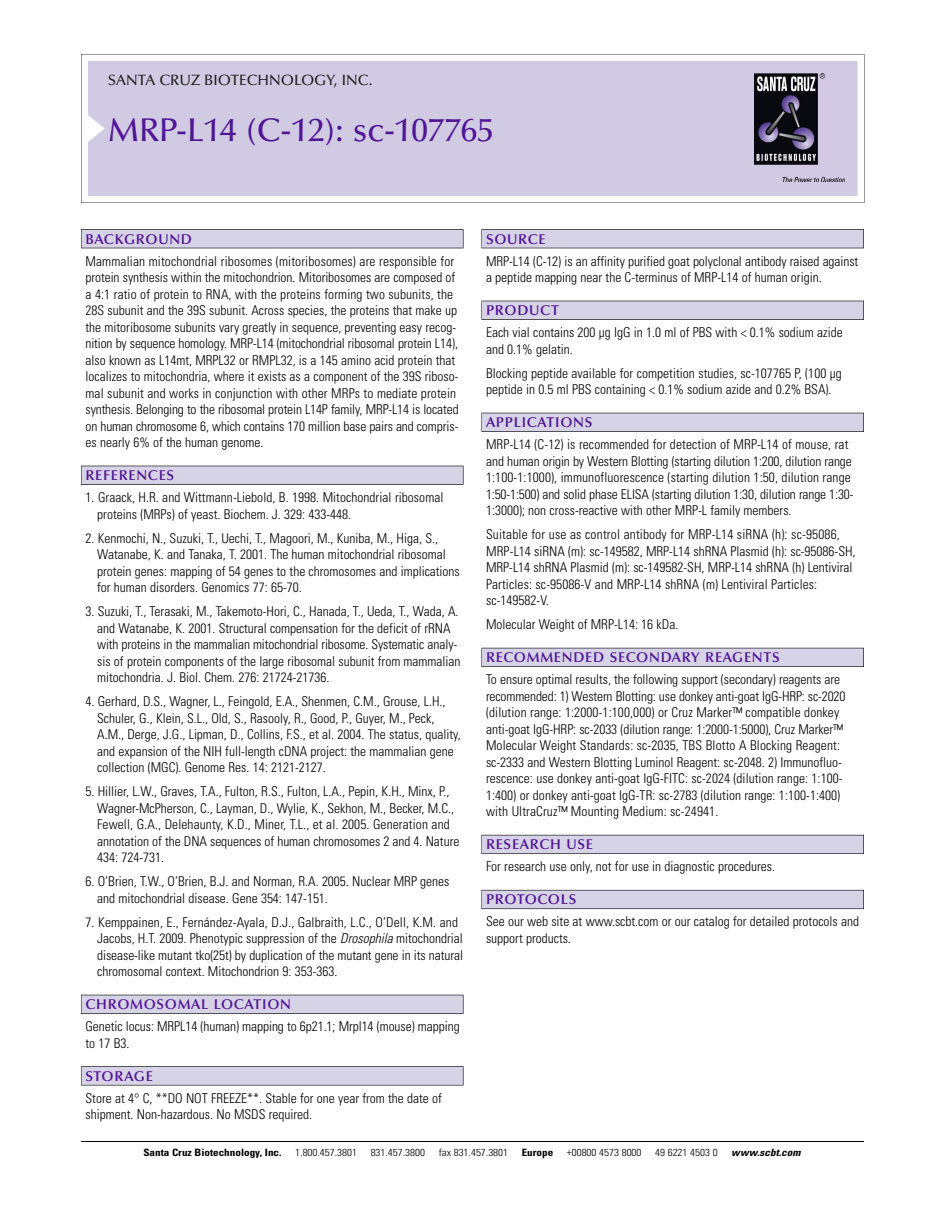
<style>
.page{position:relative;width:945px;height:1215px;background:#fff}
.page>*{position:absolute;margin:0;border:0;box-sizing:border-box;transform-origin:0 0}
.t1{font:500 33px "Optima";color:#511695}
.t2{font:500 15px "Optima";color:#231f20}
.t3{font:600 14.25px "Optima";letter-spacing:.05em;color:#511695}
.t4{font:300 condensed 13.5px/16.5px "Univers";color:#000}
.t5{font:300 condensed 10.2px "Univers";color:#000;scale:1.1 1}
.t6{font:700 condensed 10.2px "Univers";color:#000;scale:1.1 1}
.t7{font:italic 700 condensed 10.2px "Univers";letter-spacing:.005em;color:#000;scale:1.1 1}
.s1{font-style:italic}
</style>
<div class="page">
<svg style="left:81px;top:54px;width:783px;height:149px"></svg>
<div style="left:88px;top:61px;width:769px;height:135px;background:#d1cae3"></div>
<img style="left:755px;top:74px;width:90px;height:108px">
<div style="left:81px;top:229px;width:382px;height:19px;background:#525156"></div>
<div style="left:81px;top:230px;width:382px;height:18px;background:#d7d3e7"></div>
<div style="left:81px;top:466px;width:382px;height:19px;background:#515055"></div>
<div style="left:81px;top:466px;width:382px;height:18px;background:#d7d3e7"></div>
<div style="left:81px;top:995px;width:382px;height:19px;background:#525158"></div>
<div style="left:81px;top:995px;width:382px;height:18px;background:#d7d3e7"></div>
<div style="left:81px;top:1066px;width:382px;height:19px;background:#575759"></div>
<div style="left:81px;top:1067px;width:382px;height:18px;background:#d7d3e7"></div>
<div style="left:482px;top:229px;width:382px;height:19px;background:#525156"></div>
<div style="left:482px;top:230px;width:381px;height:18px;background:#d7d3e7"></div>
<div style="left:482px;top:301px;width:382px;height:19px;background:#515055"></div>
<div style="left:482px;top:301px;width:381px;height:18px;background:#d7d3e7"></div>
<div style="left:482px;top:413px;width:382px;height:19px;background:#525158"></div>
<div style="left:482px;top:413px;width:381px;height:18px;background:#d7d3e7"></div>
<div style="left:482px;top:648px;width:382px;height:19px;background:#54535a"></div>
<div style="left:482px;top:648px;width:381px;height:18px;background:#d7d3e7"></div>
<div style="left:482px;top:835px;width:382px;height:19px;background:#5b5a62"></div>
<div style="left:482px;top:835px;width:381px;height:18px;background:#d7d3e7"></div>
<div style="left:482px;top:890px;width:382px;height:19px;background:#66646e"></div>
<div style="left:482px;top:890px;width:381px;height:18px;background:#d7d3e7"></div>
<hr style="left:81px;top:1141px;width:783px;height:1px;background:#000">
<p class="t2" style="left:108px;top:74px;width:266px">SANTA CRUZ BIOTECHNOLOGY, INC.</p>
<h1 class="t1" style="left:108px;top:117px;width:387px">MRP-L14 (C-12): sc-107765</h1>
<p class="t3" style="left:86px;top:233px;width:108px">BACKGROUND</p>
<p class="t4" style="left:86px;top:254px;width:375px">Mammalian mitochondrial ribosomes (mitoribosomes) are responsible for protein synthesis within the mitochondrion. Mitoribosomes are composed of a 4:1 ratio of protein to RNA, with the proteins forming two subunits, the 28S subunit and the 39S subunit. Across species, the proteins that make up the mitoribosome subunits vary greatly in sequence, preventing easy recog&shy;nition by sequence homology. MRP-L14 (mitochondrial ribosomal protein L14), also known as L14mt, MRPL32 or RMPL32, is a 145 amino acid protein that localizes to mitochondria, where it exists as a component of the 39S riboso&shy;mal subunit and works in conjunction with other MRPs to mediate protein synthesis. Belonging to the ribosomal protein L14P family, MRP-L14 is located on human chromosome 6, which contains 170 million base pairs and compris&shy;es nearly 6% of the human genome.</p>
<p class="t3" style="left:86px;top:470px;width:90px">REFERENCES</p>
<p class="t4" style="left:97px;top:490px;width:348px;text-indent:-12px">1. Graack, H.R. and Wittmann-Liebold, B. 1998. Mitochondrial ribosomal proteins (MRPs) of yeast. Biochem. J. 329: 433-448.</p>
<p class="t4" style="left:97px;top:531px;width:364px;text-indent:-12px">2. Kenmochi, N., Suzuki, T., Uechi, T., Magoori, M., Kuniba, M., Higa, S., Watanabe, K. and Tanaka, T. 2001. The human mitochondrial ribosomal protein genes: mapping of 54 genes to the chromosomes and implications for human disorders. Genomics 77: 65-70.</p>
<p class="t4" style="left:97px;top:604px;width:365px;text-indent:-12px">3. Suzuki, T., Terasaki, M., Takemoto-Hori, C., Hanada, T., Ueda, T., Wada, A. and Watanabe, K. 2001. Structural compensation for the deficit of rRNA with proteins in the mammalian mitochondrial ribosome. Systematic analy&shy;sis of protein components of the large ribosomal subunit from mammalian mitochondria. J. Biol. Chem. 276: 21724-21736.</p>
<p class="t4" style="left:97px;top:694px;width:365px;text-indent:-12px">4. Gerhard, D.S., Wagner, L., Feingold, E.A., Shenmen, C.M., Grouse, L.H., Schuler, G., Klein, S.L., Old, S., Rasooly, R., Good, P., Guyer, M., Peck, A.M., Derge, J.G., Lipman, D., Collins, F.S., et al. 2004. The status, quality, and expansion of the NIH full-length cDNA project: the mammalian gene collection (MGC). Genome Res. 14: 2121-2127.</p>
<p class="t4" style="left:97px;top:784px;width:364px;text-indent:-12px">5. Hillier, L.W., Graves, T.A., Fulton, R.S., Fulton, L.A., Pepin, K.H., Minx, P., Wagner-McPherson, C., Layman, D., Wylie, K., Sekhon, M., Becker, M.C., Fewell, G.A., Delehaunty, K.D., Miner, T.L., et al. 2005. Generation and annotation of the DNA sequences of human chromosomes 2 and 4. Nature 434: 724-731.</p>
<p class="t4" style="left:97px;top:874px;width:354px;text-indent:-12px">6. O’Brien, T.W., O’Brien, B.J. and Norman, R.A. 2005. Nuclear MRP genes and mitochondrial disease. Gene 354: 147-151.</p>
<p class="t4" style="left:97px;top:915px;width:367px;text-indent:-12px">7. Kemppainen, E., Fernández-Ayala, D.J., Galbraith, L.C., O’Dell, K.M. and Jacobs, H.T. 2009. Phenotypic suppression of the <span class="s1">Drosophila</span> mitochondrial disease-like mutant tko(25t) by duplication of the mutant gene in its natural chromosomal context. Mitochondrion 9: 353-363.</p>
<p class="t3" style="left:86px;top:999px;width:207px">CHROMOSOMAL LOCATION</p>
<p class="t4" style="left:86px;top:1019px;width:376px">Genetic locus: MRPL14 (human) mapping to 6p21.1; Mrpl14 (mouse) mapping to 17 B3.</p>
<p class="t3" style="left:86px;top:1070px;width:69px">STORAGE</p>
<p class="t4" style="left:86px;top:1091px;width:358px">Store at 4° C, **DO NOT FREEZE**. Stable for one year from the date of shipment. Non-hazardous. No MSDS required.</p>
<p class="t3" style="left:486px;top:233px;width:61px">SOURCE</p>
<p class="t4" style="left:486px;top:254px;width:374px">MRP-L14 (C-12) is an affinity purified goat polyclonal antibody raised against a peptide mapping near the C-terminus of MRP-L14 of human origin.</p>
<p class="t3" style="left:486px;top:305px;width:74px">PRODUCT</p>
<p class="t4" style="left:486px;top:325px;width:358px">Each vial contains 200 µg IgG in 1.0 ml of PBS with &lt; 0.1% sodium azide and 0.1% gelatin.</p>
<p class="t4" style="left:486px;top:366px;width:357px">Blocking peptide available for competition studies, sc-107765 P, (100 µg peptide in 0.5 ml PBS containing &lt; 0.1% sodium azide and 0.2% BSA).</p>
<p class="t3" style="left:486px;top:417px;width:108px">APPLICATIONS</p>
<p class="t4" style="left:486px;top:437px;width:369px">MRP-L14 (C-12) is recommended for detection of MRP-L14 of mouse, rat and human origin by Western Blotting (starting dilution 1:200, dilution range 1:100-1:1000), immunofluorescence (starting dilution 1:50, dilution range 1:50-1:500) and solid phase ELISA (starting dilution 1:30, dilution range 1:30- 1:3000); non cross-reactive with other MRP-L family members.</p>
<p class="t4" style="left:486px;top:527px;width:371px">Suitable for use as control antibody for MRP-L14 siRNA (h): sc-95086, MRP-L14 siRNA (m): sc-149582, MRP-L14 shRNA Plasmid (h): sc-95086-SH, MRP-L14 shRNA Plasmid (m): sc-149582-SH, MRP-L14 shRNA (h) Lentiviral Particles: sc-95086-V and MRP-L14 shRNA (m) Lentiviral Particles: sc-149582-V.</p>
<p class="t4" style="left:486px;top:617px;width:194px">Molecular Weight of MRP-L14: 16 kDa.</p>
<p class="t3" style="left:486px;top:652px;width:295px">RECOMMENDED SECONDARY REAGENTS</p>
<p class="t4" style="left:486px;top:672px;width:361px">To ensure optimal results, the following support (secondary) reagents are recommended: 1) Western Blotting: use donkey anti-goat IgG-HRP: sc-2020 (dilution range: 1:2000-1:100,000) or Cruz Marker™ compatible donkey anti-goat IgG-HRP: sc-2033 (dilution range: 1:2000-1:5000), Cruz Marker™ Molecular Weight Standards: sc-2035, TBS Blotto A Blocking Reagent: sc-2333 and Western Blotting Luminol Reagent: sc-2048. 2) Immunofluo&shy;rescence: use donkey anti-goat IgG-FITC: sc-2024 (dilution range: 1:100- 1:400) or donkey anti-goat IgG-TR: sc-2783 (dilution range: 1:100-1:400) with UltraCruz™ Mounting Medium: sc-24941.</p>
<p class="t3" style="left:486px;top:839px;width:109px">RESEARCH USE</p>
<p class="t4" style="left:486px;top:859px;width:290px">For research use only, not for use in diagnostic procedures.</p>
<p class="t3" style="left:486px;top:894px;width:92px">PROTOCOLS</p>
<p class="t4" style="left:486px;top:914px;width:375px">See our web site at www.scbt.com or our catalog for detailed protocols and support products.</p>
<p class="t6" style="left:143px;top:1148px;width:127px">Santa Cruz Biotechnology, Inc.</p>
<p class="t5" style="left:295px;top:1148px;width:58px">1.800.457.3801</p>
<p class="t5" style="left:371px;top:1148px;width:51px">831.457.3800</p>
<p class="t5" style="left:439px;top:1148px;width:65px">fax 831.457.3801</p>
<p class="t6" style="left:522px;top:1148px;width:30px">Europe</p>
<p class="t5" style="left:567px;top:1148px;width:69px">+00800 4573 8000</p>
<p class="t5" style="left:655px;top:1148px;width:58px">49 6221 4503 0</p>
<p class="t7" style="left:731px;top:1148px;width:64px">www.scbt.com</p>
</div>
